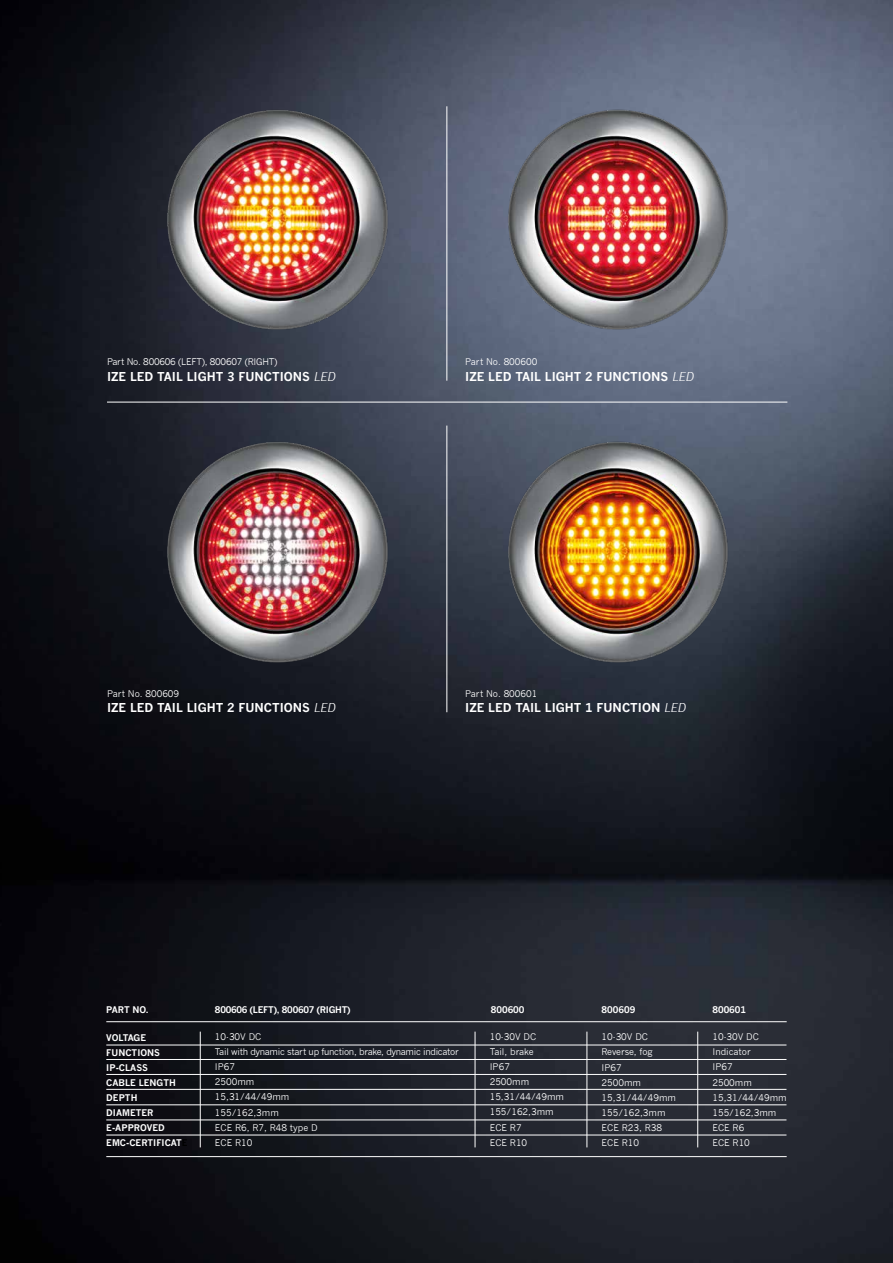
<style>
.page{position:relative;width:893px;height:1263px;background:#fff}
.page>*{position:absolute;margin:0;border:0;box-sizing:border-box;transform-origin:0 0}
.t1{font:700 12px "News Gothic";color:#fff}
.t2{font:9px/15px "News Gothic";color:#fff}
.t3{font:9px/15px "News Gothic";letter-spacing:-.03em;color:#fff}
.t4{font:700 9px/15px "News Gothic";color:#fff}
.t5{font:9px "News Gothic";letter-spacing:-.025em;color:#fff}
.t6{font:700 9px "News Gothic";letter-spacing:-.025em;color:#fff}
.s1{font-weight:400;font-style:italic}
.s2{color:#000}
</style>
<div class="page">
<img style="left:0;top:0;width:893px;height:1263px">
<hr style="left:106px;top:1156px;width:681px;height:1px;background:#fff">
<hr style="left:106px;top:1021px;width:681px;height:1px;background:#fff">
<hr style="left:697px;top:1032px;width:1px;height:115px;background:#fff">
<hr style="left:587px;top:1032px;width:1px;height:115px;background:#fff">
<hr style="left:475px;top:1032px;width:1px;height:115px;background:#fff">
<hr style="left:200px;top:1032px;width:1px;height:115px;background:#fff">
<hr style="left:106px;top:1089px;width:680px;height:1px;background:#fff">
<hr style="left:106px;top:1059px;width:680px;height:1px;background:#fff">
<hr style="left:106px;top:1120px;width:680px;height:1px;background:#fff">
<hr style="left:106px;top:1074px;width:680px;height:1px;background:#fff">
<hr style="left:106px;top:1135px;width:680px;height:1px;background:#fff">
<hr style="left:106px;top:1045px;width:680px;height:1px;background:#fff">
<hr style="left:106px;top:1104px;width:680px;height:1px;background:#fff">
<hr style="left:447px;top:426px;width:1px;height:286px;background:#fff">
<hr style="left:447px;top:106px;width:1px;height:275px;background:#fff">
<hr style="left:107px;top:402px;width:680px;height:1px;background:#fff">
<img style="left:504px;top:106px;width:227px;height:226px">
<img style="left:164px;top:106px;width:226px;height:226px">
<img style="left:164px;top:439px;width:226px;height:225px">
<img style="left:504px;top:439px;width:227px;height:225px">
<p class="t5" style="left:107px;top:357px;width:172px">Part No. 800606 (LEFT), 800607 (RIGHT)</p>
<p class="t2" style="left:465px;top:355px;width:74px">Part No. 800600</p>
<h1 class="t1" style="left:107px;top:369px;width:230px">IZE LED TAIL LIGHT 3 FUNCTIONS <span class="s1">LED</span></h1>
<h1 class="t1" style="left:465px;top:369px;width:230px">IZE LED TAIL LIGHT 2 FUNCTIONS <span class="s1">LED</span></h1>
<p class="t2" style="left:107px;top:686px;width:74px">Part No. 800609</p>
<p class="t2" style="left:465px;top:686px;width:74px">Part No. 800601</p>
<h1 class="t1" style="left:107px;top:700px;width:230px">IZE LED TAIL LIGHT 2 FUNCTIONS <span class="s1">LED</span></h1>
<h1 class="t1" style="left:465px;top:700px;width:222px">IZE LED TAIL LIGHT 1 FUNCTION <span class="s1">LED</span></h1>
<p class="t4" style="left:106px;top:1002px;width:44px">PART NO.</p>
<p class="t4" style="left:106px;top:1030px;width:83px">VOLTAGE<br>FUNCTIONS<br>IP-CLASS<br>CABLE LENGTH<br>DEPTH<br>DIAMETER<br>E-APPROVED<br>EMC-CERTIFICAT<span class="s2">E</span></p>
<p class="t6" style="left:215px;top:1004px;width:137px">800606 (LEFT), 800607 (RIGHT)</p>
<p class="t4" style="left:491px;top:1002px;width:35px">800600</p>
<p class="t4" style="left:602px;top:1002px;width:35px">800609</p>
<p class="t4" style="left:712px;top:1002px;width:35px">800601</p>
<p class="t2" style="left:490px;top:1030px;width:76px">10-30V DC<br>Tail, brake<br>IP67<br>2500mm<br>15,31/44/49mm<br>155/162,3mm<br>ECE R7<br>ECE R10</p>
<p class="t2" style="left:712px;top:1030px;width:76px">10-30V DC<br>Indicator<br>IP67<br>2500mm<br>15,31/44/49mm<br>155/162,3mm<br>ECE R6<br>ECE R10</p>
<p class="t3" style="left:215px;top:1030px;width:245px">10-30V DC<br>Tail with dynamic start up function, brake, dynamic indicator<br>IP67<br>2500mm<br>15,31/44/49mm<br>155/162,3mm<br>ECE R6, R7, R48 type D<br>ECE R10</p>
<p class="t2" style="left:602px;top:1030px;width:76px">10-30V DC<br>Reverse, fog<br>IP67<br>2500mm<br>15,31/44/49mm<br>155/162,3mm<br>ECE R23, R38<br>ECE R10</p>
</div>
